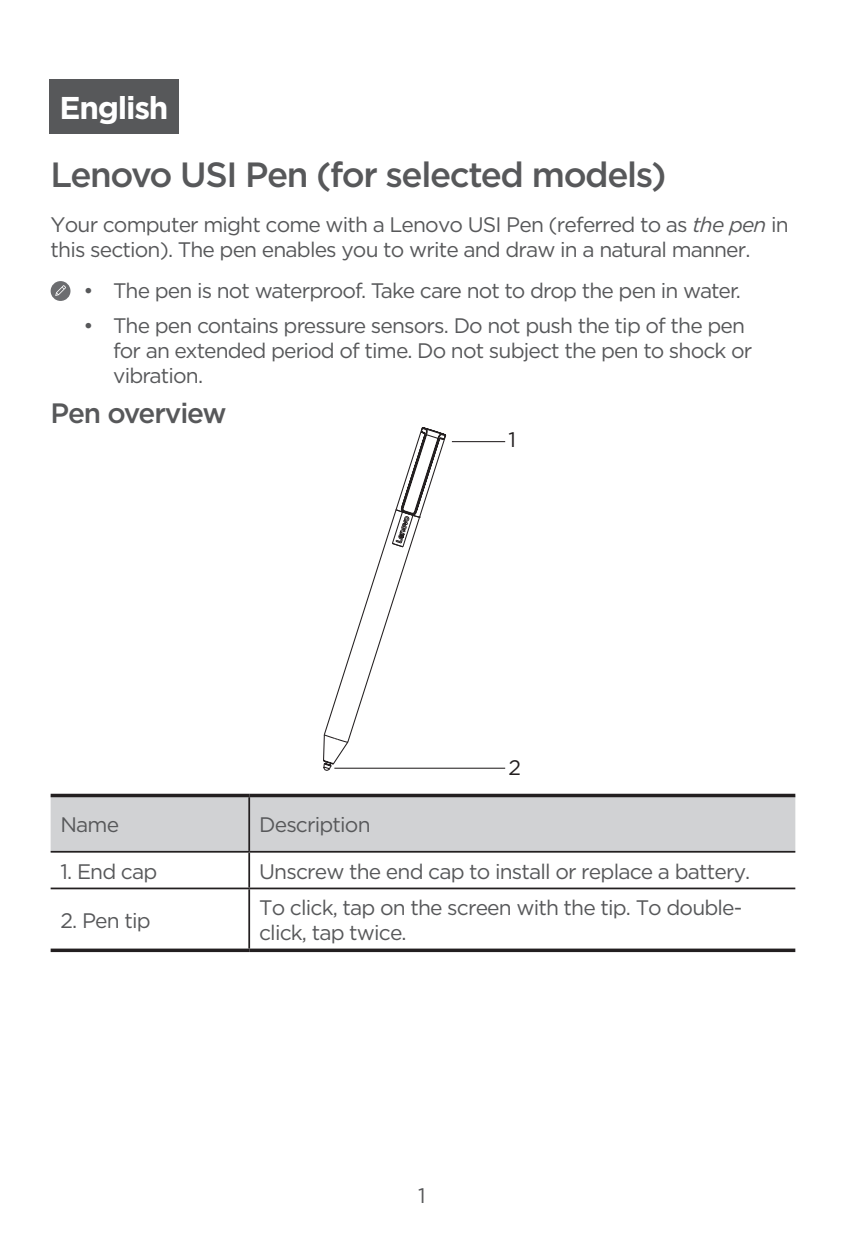
<style>
.page{position:relative;width:844px;height:1241px;background:#fff}
.page>*{position:absolute;margin:0;border:0;box-sizing:border-box;transform-origin:0 0}
.t1{font:500 35px "Gotham";letter-spacing:-.04em;color:#57585a}
.t2{font:700 31.5px "Gotham";letter-spacing:-.04em;color:#fff}
.t3{font:500 28px "Gotham";letter-spacing:-.04em;color:#57585a}
.t4{font:21px/25.2px "Gotham";letter-spacing:-.04em;color:#57585a}
.t5{font:21px "Gotham";color:#231f20}
.s1{font-style:italic}
</style>
<div class="page">
<div style="left:50px;top:79px;width:129px;height:55px;background:#57585a"></div>
<div style="left:51px;top:281px;width:19px;height:20px;background:#6c6d70;border-radius:50%"></div>
<svg style="left:55px;top:285px;width:11px;height:11px"></svg>
<svg style="left:323px;top:427px;width:124px;height:343px"></svg>
<svg style="left:333px;top:440px;width:173px;height:329px"></svg>
<div style="left:51px;top:797px;width:744px;height:53px;background:#d1d2d4"></div>
<hr style="left:51px;top:948px;width:198px;height:3px;background:#231f20">
<svg style="left:51px;top:793px;width:198px;height:4px"></svg>
<svg style="left:249px;top:793px;width:546px;height:4px;fill:#231f20"></svg>
<hr style="left:249px;top:948px;width:546px;height:3px;background:#231f20">
<hr style="left:248px;top:797px;width:2px;height:53px;background:#231f20">
<hr style="left:249px;top:850px;width:546px;height:2px;background:#231f20">
<hr style="left:248px;top:852px;width:2px;height:35px;background:#231f20">
<hr style="left:249px;top:887px;width:546px;height:2px;background:#231f20">
<hr style="left:248px;top:889px;width:2px;height:59px;background:#231f20">
<hr style="left:51px;top:850px;width:198px;height:2px;background:#231f20">
<hr style="left:51px;top:887px;width:198px;height:2px;background:#231f20">
<h2 class="t2" style="left:60px;top:87px;width:110px">English</h2>
<h1 class="t1" style="left:51px;top:151px;width:617px">Lenovo USI Pen (for selected models)</h1>
<p class="t4" style="left:51px;top:211px;width:739px">Your computer might come with a Lenovo USI Pen (referred to as <span class="s1">the pen</span> in this section). The pen enables you to write and draw in a natural manner.</p>
<p class="t4" style="left:83px;top:277px;width:659px">• The pen is not waterproof. Take care not to drop the pen in water.</p>
<p class="t4" style="left:113px;top:312px;width:640px;text-indent:-30px">• The pen contains pressure sensors. Do not push the tip of the pen for an extended period of time. Do not subject the pen to shock or vibration.</p>
<h3 class="t3" style="left:51px;top:394px;width:177px">Pen overview</h3>
<p class="t5" style="left:508px;top:426px;width:9px">1</p>
<p class="t5" style="left:508px;top:753px;width:14px">2</p>
<p class="t4" style="left:61px;top:811px;width:60px">Name</p>
<p class="t4" style="left:259px;top:811px;width:113px">Description</p>
<p class="t4" style="left:61px;top:857px;width:98px">1. End cap</p>
<p class="t4" style="left:259px;top:857px;width:492px">Unscrew the end cap to install or replace a battery.</p>
<p class="t4" style="left:61px;top:907px;width:92px">2. Pen tip</p>
<p class="t4" style="left:259px;top:894px;width:484px">To click, tap on the screen with the tip. To double&shy;click, tap twice.</p>
<p class="t4" style="left:418px;top:1182px;width:9px">1</p>
</div>
